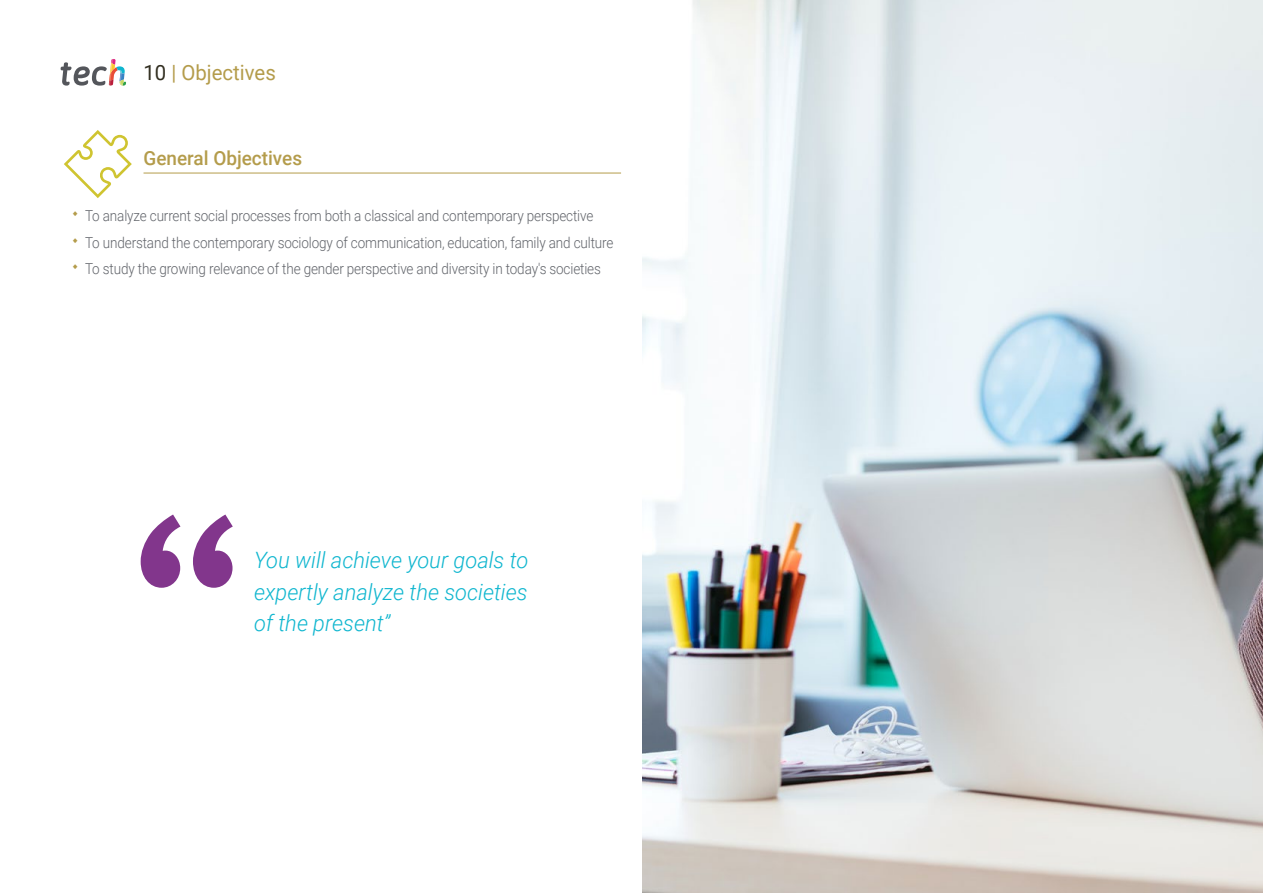
<style>
.page{position:relative;width:1263px;height:893px;background:#fff}
.page>*{position:absolute;margin:0;border:0;box-sizing:border-box;transform-origin:0 0}
.t1{font:italic 300 22.5px/31.5px "Roboto";color:#0fb6cf;text-align:justify}
.t2{font:21px "Roboto";color:#b49c4b}
.t3{font:500 19.5px "Roboto";color:#b49c4b}
.t4{font:300 15px/26.7px "Roboto";letter-spacing:-.01em;color:#61646a;scale:.9 1}
.s1{color:#312e20}
</style>
<div class="page">
<hr style="left:144px;top:173px;width:477px;height:1px;background:#b49c4b">
<svg style="left:64px;top:130px;width:68px;height:68px"></svg>
<svg style="left:141px;top:514px;width:92px;height:74px"></svg>
<img style="left:642px;top:0;width:621px;height:893px">
<svg style="left:61px;top:59px;width:65px;height:27px"></svg>
<h2 class="t2" style="left:144px;top:57px;width:134px"><span class="s1">10</span> | Objectives</h2>
<h3 class="t3" style="left:144px;top:144px;width:160px">General Objectives</h3>
<p class="t4" style="left:85px;top:202px;width:589px">To analyze current social processes from both a classical and contemporary perspective<br>To understand the contemporary sociology of communication, education, family and culture<br>To study the growing relevance of the gender perspective and diversity in today's societies</p>
<h1 class="t1" style="left:254px;top:543px;width:276px">You will achieve your goals to expertly analyze the societies of the present”</h1>
</div>
